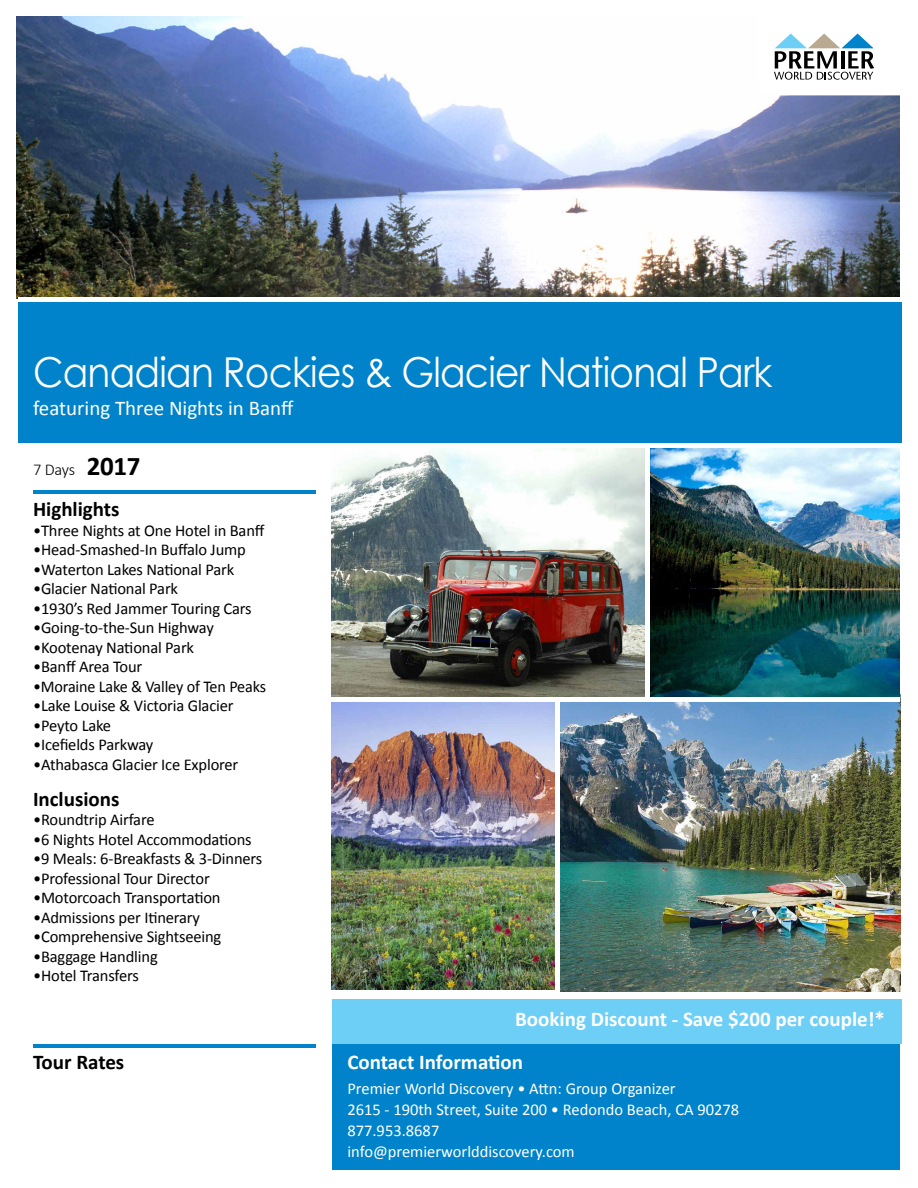
<style>
.page{position:relative;width:918px;height:1188px;background:#fff}
.page>*{position:absolute;margin:0;border:0;box-sizing:border-box;transform-origin:0 0}
.t1{font:41.25px "Century Gothic";letter-spacing:-.02em;color:#fff;scale:.91 1}
.t2{font:700 21px "Calibri";color:#fff}
.t3{font:700 21px "Calibri";color:#000}
.t4{font:21px "Calibri";color:#fff}
.t5{font:16.5px "Calibri";letter-spacing:-.01em;color:#000}
.t6{font:16.5px/21px "Calibri";color:#fff}
.t7{font:300 16.5px "Calibri";color:#000}
.s1{font-weight:700;font-size:27px}
</style>
<div class="page">
<div style="left:332px;top:1044px;width:568px;height:126px;background:#0083ca"></div>
<img style="left:17px;top:16px;width:883px;height:282px">
<img style="left:560px;top:702px;width:340px;height:289px">
<img style="left:331px;top:702px;width:224px;height:288px">
<img style="left:650px;top:448px;width:250px;height:249px">
<img style="left:331px;top:448px;width:314px;height:249px">
<div style="left:332px;top:1000px;width:570px;height:44px;background:#6dcff6"></div>
<hr style="left:33px;top:490px;width:283px;height:4px;background:#0083ca">
<div style="left:18px;top:301px;width:883px;height:144px;background:#0083ca"></div>
<svg style="left:756px;top:16px;width:144px;height:79px"></svg>
<hr style="left:0;top:443px;width:918px;height:4px;background:#fff">
<div style="left:18px;top:297px;width:900px;height:5px;background:#fff"></div>
<hr style="left:33px;top:1044px;width:283px;height:4px;background:#0083ca">
<h1 class="t1" style="left:33px;top:343px;width:814px">Canadian Rockies &amp; Glacier National Park</h1>
<p class="t4" style="left:33px;top:395px;width:262px">featuring Three Nights in Banff</p>
<p class="t7" style="left:33px;top:459px;width:109px">7 Days <span class="s1">2017</span></p>
<p class="t3" style="left:33px;top:496px;width:88px">Highlights</p>
<p class="t5" style="left:33px;top:520px;width:233px">•Three Nights at One Hotel in Banff</p>
<p class="t5" style="left:33px;top:539px;width:214px">•Head-Smashed-In Buffalo Jump</p>
<p class="t5" style="left:33px;top:559px;width:203px">•Waterton Lakes National Park</p>
<p class="t5" style="left:33px;top:578px;width:147px">•Glacier National Park</p>
<p class="t5" style="left:33px;top:598px;width:220px">•1930’s Red Jammer Touring Cars</p>
<p class="t5" style="left:33px;top:617px;width:182px">•Going-to-the-Sun Highway</p>
<p class="t5" style="left:33px;top:637px;width:163px">•Kootenay National Park</p>
<p class="t5" style="left:33px;top:656px;width:111px">•Banff Area Tour</p>
<p class="t5" style="left:33px;top:676px;width:235px">•Moraine Lake &amp; Valley of Ten Peaks</p>
<p class="t5" style="left:33px;top:695px;width:202px">•Lake Louise &amp; Victoria Glacier</p>
<p class="t5" style="left:33px;top:715px;width:80px">•Peyto Lake</p>
<p class="t5" style="left:33px;top:734px;width:122px">•Icefields Parkway</p>
<p class="t5" style="left:33px;top:754px;width:207px">•Athabasca Glacier Ice Explorer</p>
<p class="t3" style="left:33px;top:785px;width:88px">Inclusions</p>
<p class="t5" style="left:33px;top:809px;width:123px">•Roundtrip Airfare</p>
<p class="t5" style="left:33px;top:829px;width:220px">•6 Nights Hotel Accommodations</p>
<p class="t5" style="left:33px;top:848px;width:231px">•9 Meals: 6-Breakfasts &amp; 3-Dinners</p>
<p class="t5" style="left:33px;top:868px;width:178px">•Professional Tour Director</p>
<p class="t5" style="left:33px;top:887px;width:189px">•Motorcoach Transportation</p>
<p class="t5" style="left:33px;top:907px;width:169px">•Admissions per Itinerary</p>
<p class="t5" style="left:33px;top:926px;width:190px">•Comprehensive Sightseeing</p>
<p class="t5" style="left:33px;top:946px;width:126px">•Baggage Handling</p>
<p class="t5" style="left:33px;top:965px;width:107px">•Hotel Transfers</p>
<p class="t2" style="left:515px;top:1005px;width:371px">Booking Discount - Save $200 per couple!*</p>
<p class="t3" style="left:33px;top:1048px;width:93px">Tour Rates</p>
<p class="t2" style="left:347px;top:1048px;width:177px">Contact Information</p>
<p class="t6" style="left:347px;top:1078px;width:393px">Premier World Discovery • Attn: Group Organizer<br>2615 - 190th Street, Suite 200 • Redondo Beach, CA 90278<br>877.953.8687<br>info@premierworlddiscovery.com</p>
</div>
